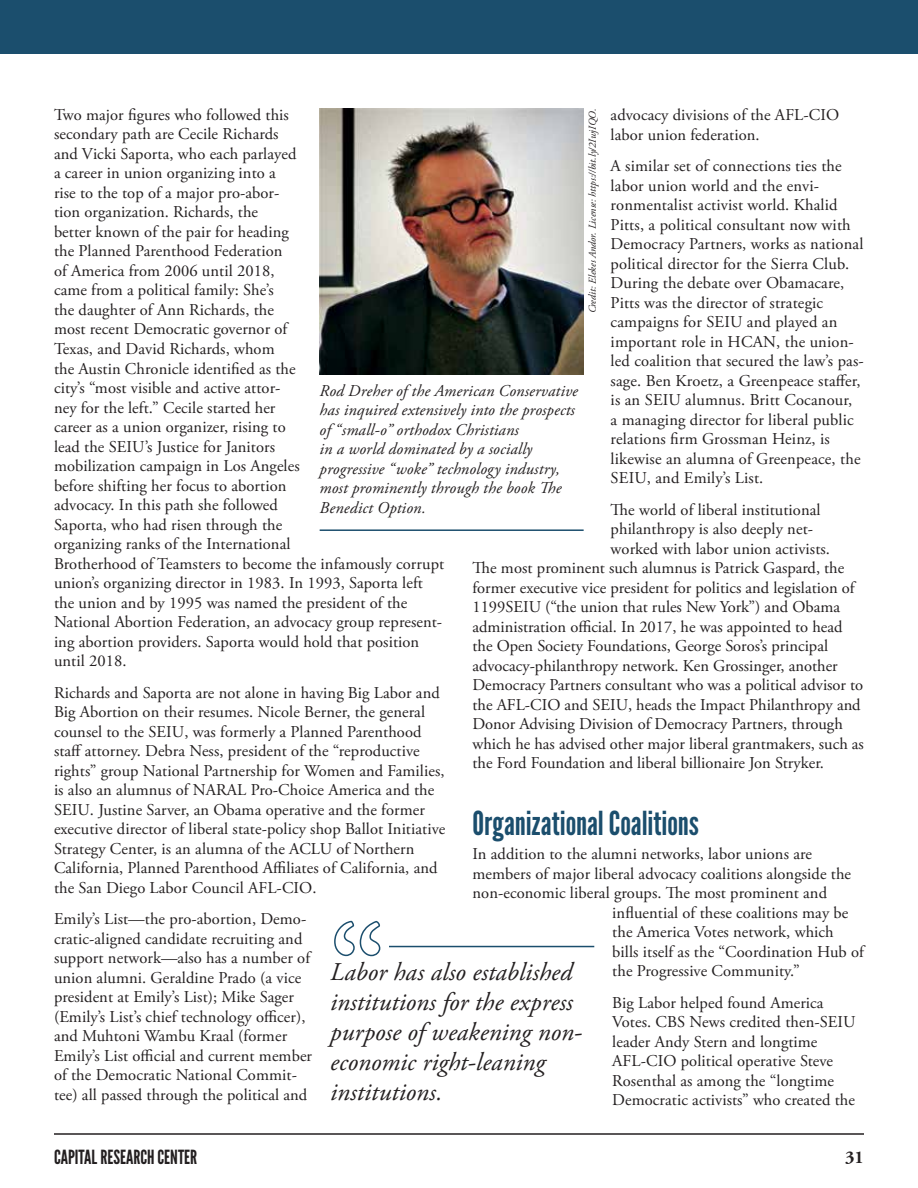
<style>
.page{position:relative;width:918px;height:1188px;background:#fff}
.page>*{position:absolute;margin:0;border:0;box-sizing:border-box;transform-origin:0 0}
.t1{font:33px "League Gothic";color:#1b4e6d}
.t2{font:italic 25.5px/30px "Adobe Garamond Pro";letter-spacing:.005em;color:#231f20}
.t3{font:19.5px "League Gothic";color:#231f20}
.t4{font:700 18px "Adobe Garamond Pro";color:#231f20}
.t5{font:16.5px/19.5px "Adobe Garamond Pro";letter-spacing:.005em;color:#231f20}
.t6{font:italic 16.5px/19.5px "Adobe Garamond Pro";letter-spacing:.01em;color:#231f20}
.t7{font:italic 10.5px "Adobe Garamond Pro";color:#231f20}
</style>
<div class="page">
<hr style="left:54px;top:1133px;width:810px;height:2px;background:#231f20">
<div style="left:0;top:0;width:918px;height:54px;background:#1b4e6d"></div>
<img style="left:320px;top:108px;width:264px;height:267px">
<hr style="left:320px;top:529px;width:264px;height:2px;background:#1b4e6d">
<hr style="left:330px;top:946px;width:264px;height:1px;background:#1b4e6d">
<div style="left:330px;top:916px;width:59px;height:41px;background:#fff"></div>
<svg style="left:334px;top:920px;width:47px;height:37px"></svg>
<p class="t5" style="left:54px;top:106px;width:392px">Two major figures who followed this<br>secondary path are Cecile Richards<br>and Vicki Saporta, who each parlayed<br>a career in union organizing into a<br>rise to the top of a major pro-abor-<br>tion organization. Richards, the<br>better known of the pair for heading<br>the Planned Parenthood Federation<br>of America from 2006 until 2018,<br>came from a political family: She’s<br>the daughter of Ann Richards, the<br>most recent Democratic governor of<br>Texas, and David Richards, whom<br>the Austin Chronicle identified as the<br>city’s “most visible and active attor-<br>ney for the left.” Cecile started her<br>career as a union organizer, rising to<br>lead the SEIU’s Justice for Janitors<br>mobilization campaign in Los Angeles<br>before shifting her focus to abortion<br>advocacy. In this path she followed<br>Saporta, who had risen through the<br>organizing ranks of the International<br>Brotherhood of Teamsters to become the infamously corrupt union’s organizing director in 1983. In 1993, Saporta left the union and by 1995 was named the president of the National Abortion Federation, an advocacy group represent&shy;ing abortion providers. Saporta would hold that position until 2018.</p>
<p class="t5" style="left:54px;top:683px;width:393px">Richards and Saporta are not alone in having Big Labor and Big Abortion on their resumes. Nicole Berner, the general counsel to the SEIU, was formerly a Planned Parenthood staff attorney. Debra Ness, president of the “reproductive rights” group National Partnership for Women and Families, is also an alumnus of NARAL Pro-Choice America and the SEIU. Justine Sarver, an Obama operative and the former executive director of liberal state-policy shop Ballot Initiative Strategy Center, is an alumna of the ACLU of Northern California, Planned Parenthood Affiliates of California, and the San Diego Labor Council AFL-CIO.</p>
<p class="t5" style="left:54px;top:910px;width:260px">Emily’s List—the pro-abortion, Demo&shy;cratic-aligned candidate recruiting and support network—also has a number of union alumni. Geraldine Prado (a vice president at Emily’s List); Mike Sager (Emily’s List’s chief technology officer), and Muhtoni Wambu Kraal (former Emily’s List official and current member of the Democratic National Commit&shy;tee) all passed through the political and</p>
<p class="t5" style="left:611px;top:106px;width:230px">advocacy divisions of the AFL-CIO labor union federation.</p>
<p class="t5" style="left:611px;top:157px;width:255px">A similar set of connections ties the labor union world and the envi&shy;ronmentalist activist world. Khalid Pitts, a political consultant now with Democracy Partners, works as national political director for the Sierra Club.<br>During the debate over Obamacare, Pitts was the director of strategic campaigns for SEIU and played an important role in HCAN, the union&shy;led coalition that secured the law’s pas&shy;sage. Ben Kroetz, a Greenpeace staffer, is an SEIU alumnus. Britt Cocanour,<br>a managing director for liberal public relations firm Grossman Heinz, is likewise an alumna of Greenpeace, the SEIU, and Emily’s List.</p>
<p class="t5" style="left:611px;top:500px;width:212px">The world of liberal institutional</p>
<p class="t5" style="left:611px;top:520px;width:204px">philanthropy is also deeply net-</p>
<p class="t5" style="left:611px;top:539px;width:221px">worked with labor union activists.</p>
<p class="t5" style="left:472px;top:559px;width:373px">The most prominent such alumnus is Patrick Gaspard, the</p>
<p class="t5" style="left:472px;top:578px;width:384px">former executive vice president for politics and legislation of</p>
<p class="t5" style="left:472px;top:598px;width:369px">1199SEIU (“the union that rules New York”) and Obama</p>
<p class="t5" style="left:472px;top:617px;width:372px">administration official. In 2017, he was appointed to head</p>
<p class="t5" style="left:472px;top:637px;width:357px">the Open Society Foundations, George Soros’s principal</p>
<p class="t5" style="left:472px;top:656px;width:367px">advocacy-philanthropy network. Ken Grossinger, another</p>
<p class="t5" style="left:472px;top:676px;width:392px">Democracy Partners consultant who was a political advisor to</p>
<p class="t5" style="left:472px;top:695px;width:390px">the AFL-CIO and SEIU, heads the Impact Philanthropy and</p>
<p class="t5" style="left:472px;top:715px;width:372px">Donor Advising Division of Democracy Partners, through</p>
<p class="t5" style="left:472px;top:734px;width:393px">which he has advised other major liberal grantmakers, such as</p>
<p class="t5" style="left:472px;top:754px;width:353px">the Ford Foundation and liberal billionaire Jon Stryker.</p>
<h1 class="t1" style="left:472px;top:805px;width:228px">Organizational Coalitions</h1>
<p class="t5" style="left:472px;top:845px;width:341px">In addition to the alumni networks, labor unions are</p>
<p class="t5" style="left:472px;top:865px;width:380px">members of major liberal advocacy coalitions alongside the</p>
<p class="t5" style="left:472px;top:884px;width:356px">non-economic liberal groups. The most prominent and</p>
<p class="t5" style="left:612px;top:904px;width:238px">influential of these coalitions may be</p>
<p class="t5" style="left:612px;top:923px;width:223px">the America Votes network, which</p>
<p class="t5" style="left:612px;top:943px;width:253px">bills itself as the “Coordination Hub of</p>
<p class="t5" style="left:612px;top:962px;width:189px">the Progressive Community.”</p>
<p class="t5" style="left:612px;top:994px;width:245px">Big Labor helped found America Votes. CBS News credited then-SEIU leader Andy Stern and longtime AFL-CIO political operative Steve Rosenthal as among the “longtime Democratic activists” who created the</p>
<p class="t7" style="left:586px;top:313px;width:207px;rotate:-90deg">Credit: Elekes Andor. License: https://bit.ly/2IwjIQO.</p>
<p class="t6" style="left:320px;top:381px;width:260px">Rod Dreher of the American Conservative has inquired extensively into the prospects of “small-o” orthodox Christians<br>in a world dominated by a socially progressive “woke” technology industry, most prominently through the book The Benedict Option.</p>
<h2 class="t2" style="left:330px;top:958px;width:253px">Labor has also established institutions for the express purpose of weakening non&shy;economic right-leaning institutions.</h2>
<p class="t3" style="left:54px;top:1146px;width:145px">CAPITAL RESEARCH CENTER</p>
<p class="t4" style="left:845px;top:1147px;width:20px">31</p>
</div>
